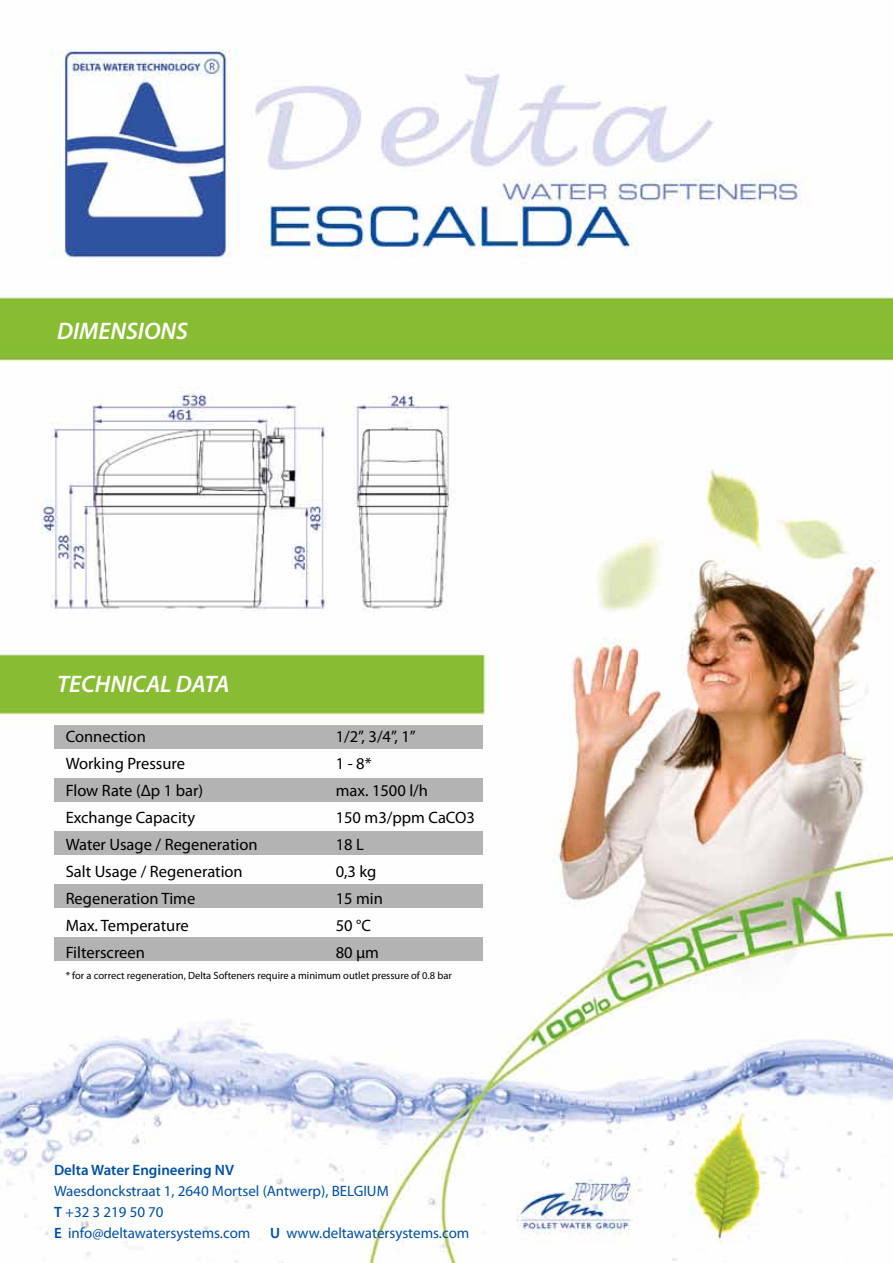
<style>
.page{position:relative;width:893px;height:1263px;background:#fff}
.page>*{position:absolute;margin:0;border:0;box-sizing:border-box;transform-origin:0 0}
.t1{font:italic 600 24px "Myriad Pro";color:#fff}
.t2{font:16.5px "Myriad Pro";color:#000}
.t3{font:15px/21px "Myriad Pro";color:#004f9f}
.t4{font:600 15px "Myriad Pro";color:#004f9f}
.t5{font:10.5px "Myriad Pro";color:#000}
.s1{font-weight:600}
</style>
<div class="page">
<img style="left:0;top:50px;width:893px;height:1213px">
<div style="left:54px;top:725px;width:429px;height:23px;background:#b3b3b3"></div>
<div style="left:54px;top:778px;width:429px;height:23px;background:#b3b3b3"></div>
<div style="left:54px;top:831px;width:429px;height:24px;background:#b3b3b3"></div>
<div style="left:54px;top:884px;width:429px;height:24px;background:#b3b3b3"></div>
<div style="left:54px;top:938px;width:429px;height:23px;background:#b3b3b3"></div>
<h1 class="t1" style="left:57px;top:316px;width:132px">DIMENSIONS</h1>
<h1 class="t1" style="left:57px;top:669px;width:174px">TECHNICAL DATA</h1>
<p class="t2" style="left:66px;top:726px;width:82px">Connection</p>
<p class="t2" style="left:336px;top:726px;width:81px">1/2”, 3/4”, 1”</p>
<p class="t2" style="left:66px;top:753px;width:121px">Working Pressure</p>
<p class="t2" style="left:336px;top:753px;width:37px">1 - 8*</p>
<p class="t2" style="left:66px;top:780px;width:139px">Flow Rate (Δp 1 bar)</p>
<p class="t2" style="left:336px;top:780px;width:94px">max. 1500 l/h</p>
<p class="t2" style="left:66px;top:807px;width:131px">Exchange Capacity</p>
<p class="t2" style="left:336px;top:807px;width:141px">150 m3/ppm CaCO3</p>
<p class="t2" style="left:66px;top:834px;width:193px">Water Usage / Regeneration</p>
<p class="t2" style="left:336px;top:834px;width:30px">18 L</p>
<p class="t2" style="left:66px;top:861px;width:179px">Salt Usage / Regeneration</p>
<p class="t2" style="left:336px;top:861px;width:42px">0,3 kg</p>
<p class="t2" style="left:66px;top:888px;width:131px">Regeneration Time</p>
<p class="t2" style="left:336px;top:888px;width:49px">15 min</p>
<p class="t2" style="left:66px;top:915px;width:125px">Max. Temperature</p>
<p class="t2" style="left:336px;top:915px;width:37px">50 °C</p>
<p class="t2" style="left:66px;top:942px;width:81px">Filterscreen</p>
<p class="t2" style="left:336px;top:942px;width:45px">80 μm</p>
<p class="t5" style="left:66px;top:969px;width:388px">* for a correct regeneration, Delta Softeners require a minimum outlet pressure of 0.8 bar</p>
<p class="t4" style="left:54px;top:1160px;width:181px">Delta Water Engineering NV</p>
<p class="t3" style="left:54px;top:1180px;width:336px">Waesdonckstraat 1, 2640 Mortsel (Antwerp), BELGIUM<br><span class="s1">T</span> +32 3 219 50 70<br><span class="s1">E</span> info@deltawatersystems.com</p>
<p class="t3" style="left:270px;top:1222px;width:201px"><span class="s1">U</span> www.deltawatersystems.com</p>
</div>
